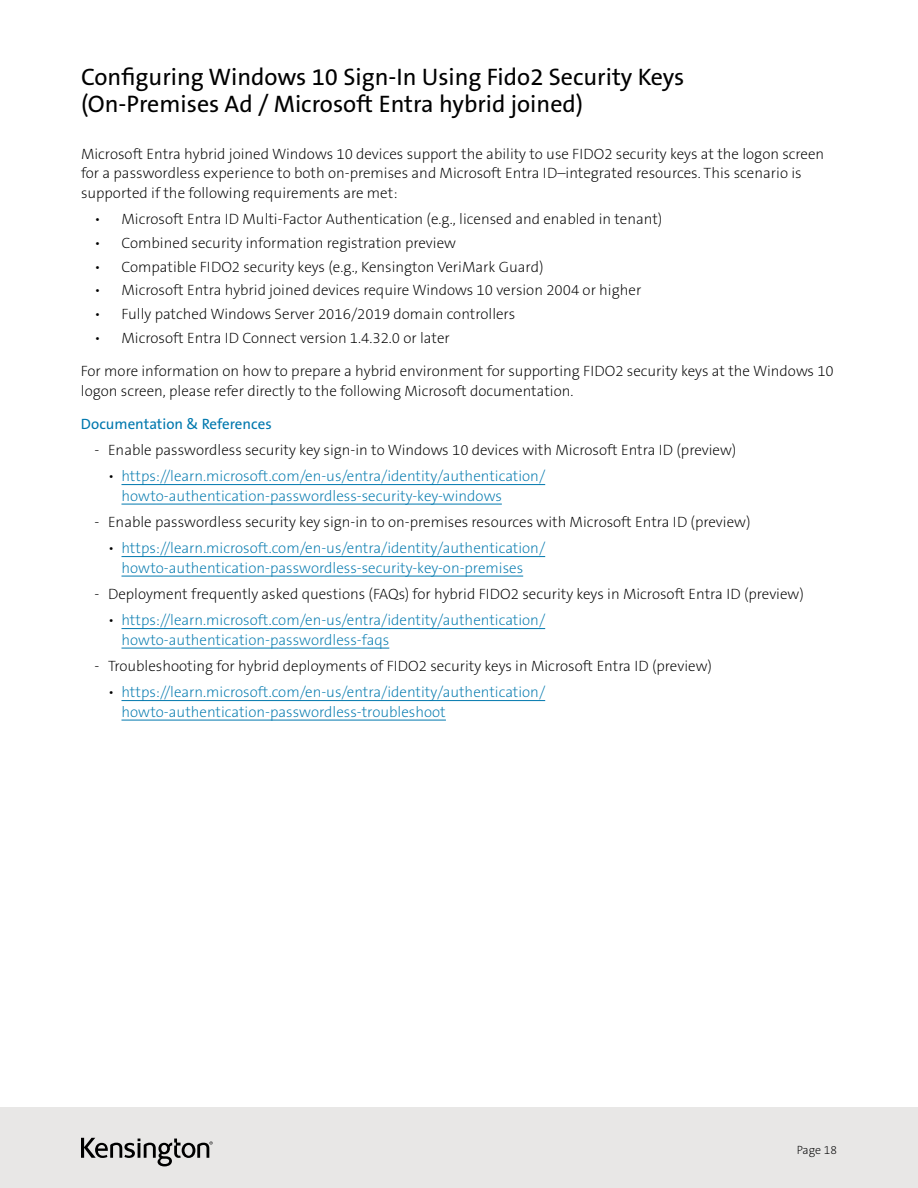
<style>
.page{position:relative;width:918px;height:1188px;background:#fff}
.page>*{position:absolute;margin:0;border:0;box-sizing:border-box;transform-origin:0 0}
.t1{font:24px/27px "The Sans KENSINGTON5 Rg";color:#000}
.t2{font:15px/19.5px "The Sans KENSINGTON2 XL";color:#000}
.t3{font:15px/19.5px "The Sans KENSINGTON2 XL";color:#0078ae}
.t4{font:15px "The Sans KENSINGTON5 Rg";color:#0078ae}
.t5{font:12px "The Sans KENSINGTON2 XL";color:#000}
.s1{color:#000}
</style>
<div class="page">
<div style="left:0;top:1107px;width:918px;height:81px;background:#e8e7e6"></div>
<svg style="left:81px;top:1138px;width:132px;height:28px"></svg>
<hr style="left:122px;top:484px;width:423px;height:1px;background:#0078ae">
<hr style="left:122px;top:504px;width:380px;height:1px;background:#0078ae">
<hr style="left:122px;top:556px;width:423px;height:1px;background:#0078ae">
<hr style="left:122px;top:576px;width:401px;height:1px;background:#0078ae">
<hr style="left:122px;top:628px;width:423px;height:1px;background:#0078ae">
<hr style="left:122px;top:648px;width:267px;height:1px;background:#0078ae">
<hr style="left:122px;top:700px;width:423px;height:1px;background:#0078ae">
<hr style="left:122px;top:720px;width:324px;height:1px;background:#0078ae">
<h1 class="t1" style="left:81px;top:64px;width:605px">Configuring Windows 10 Sign-In Using Fido2 Security Keys (On-Premises Ad / Microsoft Entra hybrid joined)</h1>
<p class="t2" style="left:81px;top:144px;width:745px">Microsoft Entra hybrid joined Windows 10 devices support the ability to use FIDO2 security keys at the logon screen for a passwordless experience to both on-premises and Microsoft Entra ID–integrated resources. This scenario is supported if the following requirements are met:</p>
<p class="t2" style="left:94px;top:210px;width:569px">• Microsoft Entra ID Multi-Factor Authentication (e.g., licensed and enabled in tenant)</p>
<p class="t2" style="left:94px;top:233px;width:363px">• Combined security information registration preview</p>
<p class="t2" style="left:94px;top:257px;width:451px">• Compatible FIDO2 security keys (e.g., Kensington VeriMark Guard)</p>
<p class="t2" style="left:94px;top:281px;width:548px">• Microsoft Entra hybrid joined devices require Windows 10 version 2004 or higher</p>
<p class="t2" style="left:94px;top:305px;width:422px">• Fully patched Windows Server 2016/2019 domain controllers</p>
<p class="t2" style="left:94px;top:329px;width:357px">• Microsoft Entra ID Connect version 1.4.32.0 or later</p>
<p class="t2" style="left:81px;top:362px;width:754px">For more information on how to prepare a hybrid environment for supporting FIDO2 security keys at the Windows 10 logon screen, please refer directly to the following Microsoft documentation.</p>
<p class="t4" style="left:81px;top:415px;width:192px">Documentation &amp; References</p>
<p class="t2" style="left:94px;top:440px;width:643px">- Enable passwordless security key sign-in to Windows 10 devices with Microsoft Entra ID (preview)</p>
<p class="t3" style="left:122px;top:467px;width:425px;text-indent:-14px"><span class="s1">•</span> https://learn.microsoft.com/en-us/entra/identity/authentication/ howto-authentication-passwordless-security-key-windows</p>
<p class="t2" style="left:94px;top:512px;width:658px">- Enable passwordless security key sign-in to on-premises resources with Microsoft Entra ID (preview)</p>
<p class="t3" style="left:108px;top:539px;width:439px;text-align:center"><span class="s1">•</span> https://learn.microsoft.com/en-us/entra/identity/authentication/ howto-authentication-passwordless-security-key-on-premises</p>
<p class="t2" style="left:94px;top:584px;width:711px">- Deployment frequently asked questions (FAQs) for hybrid FIDO2 security keys in Microsoft Entra ID (preview)</p>
<p class="t3" style="left:122px;top:611px;width:425px;text-indent:-14px"><span class="s1">•</span> https://learn.microsoft.com/en-us/entra/identity/authentication/ howto-authentication-passwordless-faqs</p>
<p class="t2" style="left:94px;top:656px;width:619px">- Troubleshooting for hybrid deployments of FIDO2 security keys in Microsoft Entra ID (preview)</p>
<p class="t3" style="left:122px;top:683px;width:425px;text-indent:-14px"><span class="s1">•</span> https://learn.microsoft.com/en-us/entra/identity/authentication/ howto-authentication-passwordless-troubleshoot</p>
<p class="t5" style="left:797px;top:1143px;width:42px">Page 18</p>
</div>
